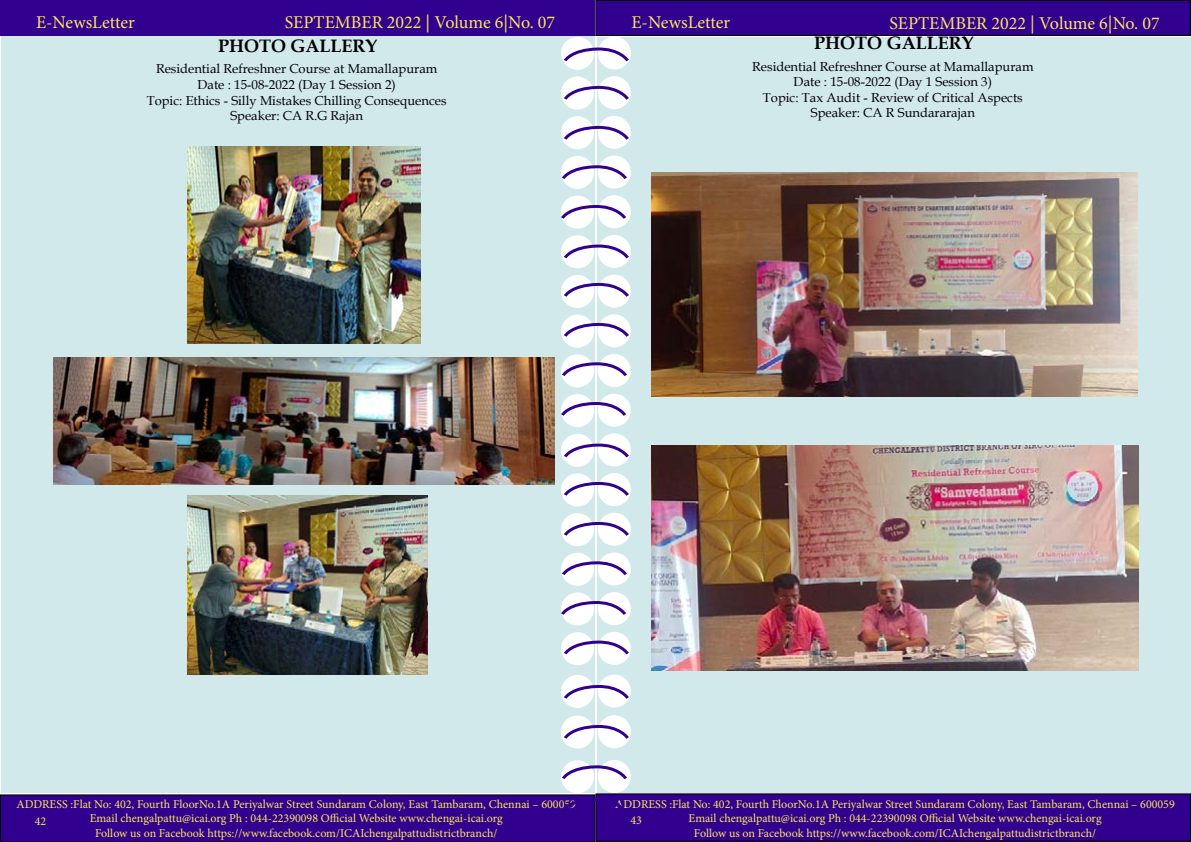
<style>
.page{position:relative;width:1191px;height:842px;background:#fff}
.page>*{position:absolute;margin:0;border:0;box-sizing:border-box;transform-origin:0 0}
.t1{font:18px "Minion Pro";color:#fce85d}
.t2{font:700 18px "Book Antiqua";color:#000}
.t3{font:13px/15.6px "Book Antiqua";color:#000;text-align:center}
.t4{font:12px/14.4px "Minion Pro";color:#fce85d;text-align:center}
</style>
<div class="page">
<div style="left:1px;top:36px;width:593px;height:757px;background:#d2e9ec"></div>
<div style="left:597px;top:37px;width:593px;height:757px;background:#d2e9ec"></div>
<div style="left:0;top:0;width:595px;height:36px;background:#32008f"></div>
<div style="left:596px;top:0;width:594px;height:36px;background:#32008f"></div>
<div style="left:595px;top:0;width:595px;height:36px;border:1px solid #000"></div>
<div style="left:596px;top:794px;width:594px;height:47px;background:#32008f"></div>
<div style="left:595px;top:793px;width:596px;height:49px;border:1px solid #000"></div>
<div style="left:598px;top:36px;width:33px;height:34px;background:#fff;border-radius:50%"></div>
<div style="left:561px;top:37px;width:33px;height:33px;background:#fff;border-radius:50%"></div>
<div style="left:598px;top:76px;width:33px;height:33px;background:#fff;border-radius:50%"></div>
<div style="left:561px;top:77px;width:33px;height:33px;background:#fff;border-radius:50%"></div>
<div style="left:598px;top:116px;width:33px;height:33px;background:#fff;border-radius:50%"></div>
<div style="left:561px;top:116px;width:33px;height:33px;background:#fff;border-radius:50%"></div>
<div style="left:598px;top:156px;width:33px;height:33px;background:#fff;border-radius:50%"></div>
<div style="left:561px;top:156px;width:33px;height:33px;background:#fff;border-radius:50%"></div>
<div style="left:598px;top:195px;width:33px;height:33px;background:#fff;border-radius:50%"></div>
<div style="left:561px;top:196px;width:33px;height:33px;background:#fff;border-radius:50%"></div>
<div style="left:598px;top:235px;width:33px;height:33px;background:#fff;border-radius:50%"></div>
<div style="left:561px;top:235px;width:33px;height:33px;background:#fff;border-radius:50%"></div>
<div style="left:598px;top:275px;width:33px;height:33px;background:#fff;border-radius:50%"></div>
<div style="left:561px;top:275px;width:33px;height:33px;background:#fff;border-radius:50%"></div>
<div style="left:598px;top:314px;width:33px;height:33px;background:#fff;border-radius:50%"></div>
<div style="left:561px;top:315px;width:33px;height:33px;background:#fff;border-radius:50%"></div>
<div style="left:598px;top:354px;width:33px;height:33px;background:#fff;border-radius:50%"></div>
<div style="left:561px;top:354px;width:33px;height:33px;background:#fff;border-radius:50%"></div>
<div style="left:598px;top:394px;width:33px;height:33px;background:#fff;border-radius:50%"></div>
<div style="left:561px;top:394px;width:33px;height:33px;background:#fff;border-radius:50%"></div>
<div style="left:598px;top:433px;width:33px;height:33px;background:#fff;border-radius:50%"></div>
<div style="left:561px;top:434px;width:33px;height:33px;background:#fff;border-radius:50%"></div>
<div style="left:598px;top:473px;width:33px;height:33px;background:#fff;border-radius:50%"></div>
<div style="left:561px;top:473px;width:33px;height:33px;background:#fff;border-radius:50%"></div>
<div style="left:598px;top:513px;width:33px;height:33px;background:#fff;border-radius:50%"></div>
<div style="left:561px;top:513px;width:33px;height:33px;background:#fff;border-radius:50%"></div>
<div style="left:598px;top:552px;width:33px;height:33px;background:#fff;border-radius:50%"></div>
<div style="left:561px;top:553px;width:33px;height:33px;background:#fff;border-radius:50%"></div>
<div style="left:598px;top:592px;width:33px;height:33px;background:#fff;border-radius:50%"></div>
<div style="left:561px;top:592px;width:33px;height:33px;background:#fff;border-radius:50%"></div>
<div style="left:598px;top:632px;width:33px;height:33px;background:#fff;border-radius:50%"></div>
<div style="left:561px;top:632px;width:33px;height:33px;background:#fff;border-radius:50%"></div>
<div style="left:598px;top:674px;width:33px;height:33px;background:#fff;border-radius:50%"></div>
<div style="left:561px;top:675px;width:33px;height:33px;background:#fff;border-radius:50%"></div>
<div style="left:598px;top:715px;width:33px;height:33px;background:#fff;border-radius:50%"></div>
<div style="left:561px;top:715px;width:33px;height:34px;background:#fff;border-radius:50%"></div>
<div style="left:598px;top:760px;width:33px;height:33px;background:#fff;border-radius:50%"></div>
<div style="left:561px;top:760px;width:33px;height:33px;background:#fff;border-radius:50%"></div>
<svg style="left:562px;top:45px;width:68px;height:19px"></svg>
<svg style="left:562px;top:441px;width:68px;height:19px"></svg>
<svg style="left:562px;top:242px;width:68px;height:19px"></svg>
<svg style="left:562px;top:638px;width:68px;height:19px"></svg>
<svg style="left:562px;top:84px;width:68px;height:18px"></svg>
<svg style="left:562px;top:480px;width:68px;height:18px"></svg>
<svg style="left:562px;top:281px;width:68px;height:18px"></svg>
<svg style="left:562px;top:683px;width:68px;height:18px"></svg>
<svg style="left:562px;top:124px;width:68px;height:18px"></svg>
<svg style="left:562px;top:520px;width:68px;height:18px"></svg>
<svg style="left:562px;top:321px;width:68px;height:18px"></svg>
<svg style="left:562px;top:723px;width:68px;height:18px"></svg>
<svg style="left:561px;top:163px;width:68px;height:18px"></svg>
<svg style="left:561px;top:559px;width:68px;height:18px"></svg>
<svg style="left:561px;top:360px;width:68px;height:18px"></svg>
<svg style="left:561px;top:763px;width:67px;height:18px"></svg>
<svg style="left:561px;top:203px;width:65px;height:18px"></svg>
<svg style="left:561px;top:599px;width:65px;height:18px"></svg>
<svg style="left:561px;top:400px;width:67px;height:18px"></svg>
<div style="left:0;top:794px;width:628px;height:48px;background:#32008f"></div>
<img style="left:187px;top:146px;width:233px;height:197px">
<img style="left:54px;top:357px;width:500px;height:128px">
<img style="left:187px;top:496px;width:241px;height:179px">
<img style="left:651px;top:173px;width:486px;height:224px">
<img style="left:651px;top:446px;width:487px;height:225px">
<h1 class="t1" style="left:36px;top:10px;width:100px">E-NewsLetter</h1>
<h1 class="t1" style="left:285px;top:10px;width:272px">SEPTEMBER 2022 | Volume 6|No. 07</h1>
<h1 class="t2" style="left:218px;top:33px;width:161px">PHOTO GALLERY</h1>
<p class="t3" style="left:147px;top:61px;width:301px">Residential Refreshner Course at Mamallapuram Date : 15-08-2022 (Day 1 Session 2)<br>Topic: Ethics - Silly Mistakes Chilling Consequences Speaker: CA R.G Rajan</p>
<h1 class="t1" style="left:631px;top:10px;width:100px">E-NewsLetter</h1>
<h1 class="t1" style="left:889px;top:11px;width:272px">SEPTEMBER 2022 | Volume 6|No. 07</h1>
<h1 class="t2" style="left:814px;top:30px;width:161px">PHOTO GALLERY</h1>
<p class="t3" style="left:752px;top:58px;width:283px">Residential Refreshner Course at Mamallapuram Date : 15-08-2022 (Day 1 Session 3)<br>Topic: Tax Audit - Review of Critical Aspects Speaker: CA R Sundararajan</p>
<p class="t4" style="left:16px;top:797px;width:561px">ADDRESS :Flat No: 402, Fourth FloorNo.1A Periyalwar Street Sundaram Colony, East Tambaram, Chennai – 600059<br>Email chengalpattu@icai.org Ph : 044-22390098 Official Website www.chengai-icai.org<br>Follow us on Facebook https://www.facebook.com/ICAIchengalpattudistrictbranch/</p>
<p class="t4" style="left:35px;top:814px;width:13px">42</p>
<p class="t4" style="left:615px;top:797px;width:561px">ADDRESS :Flat No: 402, Fourth FloorNo.1A Periyalwar Street Sundaram Colony, East Tambaram, Chennai – 600059<br>Email chengalpattu@icai.org Ph : 044-22390098 Official Website www.chengai-icai.org<br>Follow us on Facebook https://www.facebook.com/ICAIchengalpattudistrictbranch/</p>
<p class="t4" style="left:630px;top:813px;width:13px">43</p>
</div>
